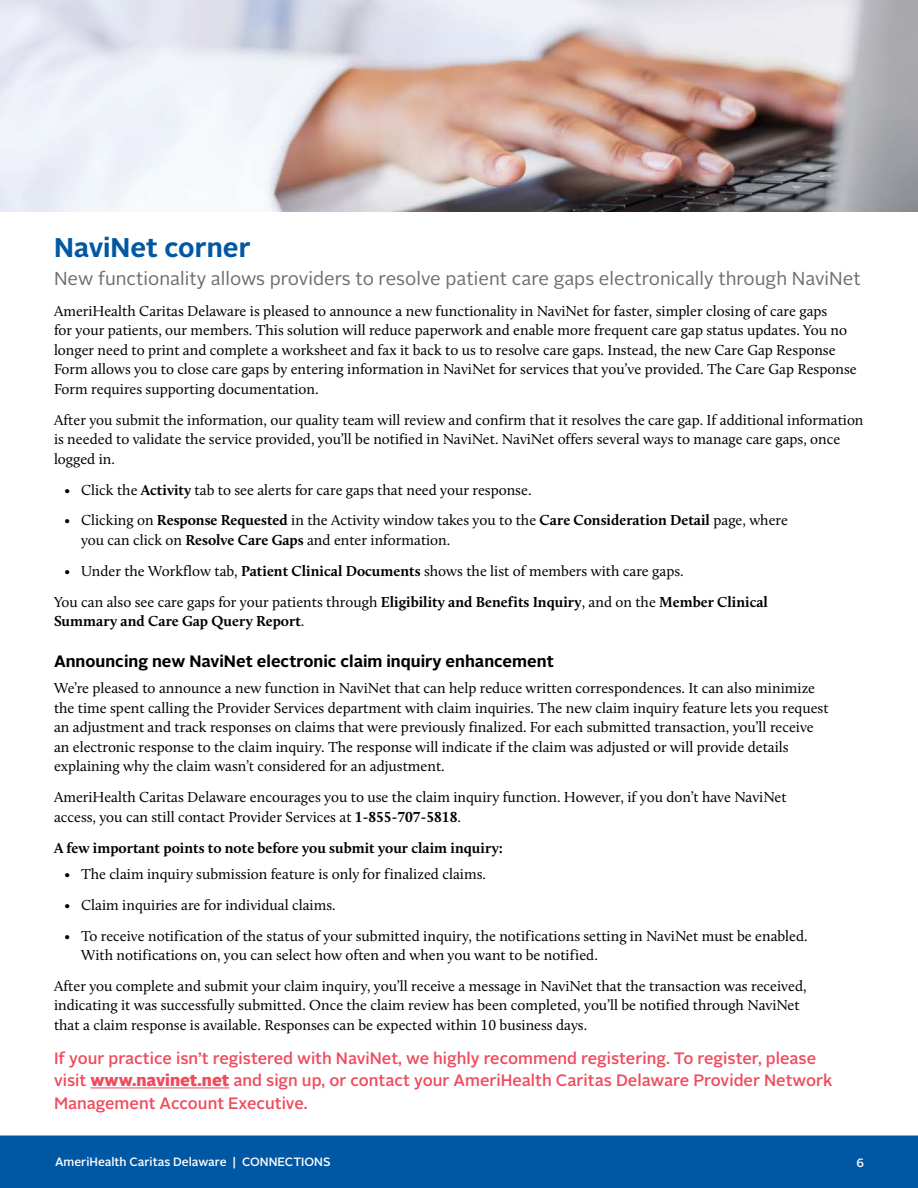
<style>
.page{position:relative;width:918px;height:1188px;background:#fff}
.page>*{position:absolute;margin:0;border:0;box-sizing:border-box;transform-origin:0 0}
.t1{font:700 27px "Alright Sans";color:#0058a4}
.t2{font:18.75px "Alright Sans";color:#6d6e71}
.t3{font:500 16.5px/22.5px "Alright Sans";color:#f04b5d}
.t4{font:700 16.5px "Alright Sans";color:#000}
.t5{font:15px/19.5px "Calluna";color:#000}
.t6{font:700 15px "Calluna";color:#000}
.t7{font:500 12px "Alright Sans";color:#fff}
.s1{font-weight:700}
.s2{font-weight:400}
.s3{font-weight:900}
</style>
<div class="page">
<img style="left:0;top:0;width:918px;height:212px">
<div style="left:0;top:1136px;width:918px;height:52px;background:#0058a4"></div>
<hr style="left:90px;top:1088px;width:139px;height:1px;background:#f04b5d">
<h1 class="t1" style="left:54px;top:228px;width:198px">NaviNet corner</h1>
<p class="t2" style="left:54px;top:266px;width:808px">New functionality allows providers to resolve patient care gaps electronically through NaviNet</p>
<p class="t5" style="left:54px;top:301px;width:804px">AmeriHealth Caritas Delaware is pleased to announce a new functionality in NaviNet for faster, simpler closing of care gaps<br>for your patients, our members. This solution will reduce paperwork and enable more frequent care gap status updates. You no longer need to print and complete a worksheet and fax it back to us to resolve care gaps. Instead, the new Care Gap Response Form allows you to close care gaps by entering information in NaviNet for services that you’ve provided. The Care Gap Response Form requires supporting documentation.</p>
<p class="t5" style="left:54px;top:410px;width:811px">After you submit the information, our quality team will review and confirm that it resolves the care gap. If additional information is needed to validate the service provided, you’ll be notified in NaviNet. NaviNet offers several ways to manage care gaps, once logged in.</p>
<p class="t5" style="left:64px;top:480px;width:469px">• Click the <span class="s1">Activity</span> tab to see alerts for care gaps that need your response.</p>
<p class="t5" style="left:81px;top:511px;width:709px;text-indent:-16px">• Clicking on <span class="s1">Response Requested</span> in the Activity window takes you to the <span class="s1">Care Consideration Detail</span> page, where you can click on <span class="s1">Resolve Care Gaps</span> and enter information.</p>
<p class="t5" style="left:54px;top:555px;width:716px;line-height:30.9px;text-indent:10px">• Under the Workflow tab, <span class="s1">Patient Clinical Documents</span> shows the list of members with care gaps.<br>You can also see care gaps for your patients through <span class="s1">Eligibility and Benefits Inquiry</span>, and on the <span class="s1">Member Clinical</span></p>
<p class="t6" style="left:54px;top:612px;width:252px">Summary and Care Gap Query Report<span class="s2">.</span></p>
<p class="t4" style="left:54px;top:650px;width:501px">Announcing new NaviNet electronic claim inquiry enhancement</p>
<p class="t5" style="left:54px;top:679px;width:776px">We’re pleased to announce a new function in NaviNet that can help reduce written correspondences. It can also minimize the time spent calling the Provider Services department with claim inquiries. The new claim inquiry feature lets you request an adjustment and track responses on claims that were previously finalized. For each submitted transaction, you’ll receive an electronic response to the claim inquiry. The response will indicate if the claim was adjusted or will provide details explaining why the claim wasn’t considered for an adjustment.</p>
<p class="t5" style="left:54px;top:787px;width:734px">AmeriHealth Caritas Delaware encourages you to use the claim inquiry function. However, if you don’t have NaviNet access, you can still contact Provider Services at <span class="s1">1-855-707-5818</span>.</p>
<p class="t6" style="left:54px;top:838px;width:450px">A few important points to note before you submit your claim inquiry:</p>
<p class="t5" style="left:64px;top:864px;width:423px">• The claim inquiry submission feature is only for finalized claims.</p>
<p class="t5" style="left:64px;top:895px;width:273px">• Claim inquiries are for individual claims.</p>
<p class="t5" style="left:81px;top:926px;width:728px;text-indent:-16px">• To receive notification of the status of your submitted inquiry, the notifications setting in NaviNet must be enabled.<br>With notifications on, you can select how often and when you want to be notified.</p>
<p class="t5" style="left:54px;top:976px;width:754px">After you complete and submit your claim inquiry, you’ll receive a message in NaviNet that the transaction was received, indicating it was successfully submitted. Once the claim review has been completed, you’ll be notified through NaviNet that a claim response is available. Responses can be expected within 10 business days.</p>
<p class="t3" style="left:54px;top:1047px;width:780px">If your practice isn’t registered with NaviNet, we highly recommend registering. To register, please visit <span class="s3">www.navinet.net</span> and sign up, or contact your AmeriHealth Caritas Delaware Provider Network<br>Management Account Executive.</p>
<p class="t7" style="left:55px;top:1154px;width:277px">AmeriHealth Caritas Delaware | CONNECTIONS</p>
<p class="t7" style="left:856px;top:1154px;width:9px">6</p>
</div>
